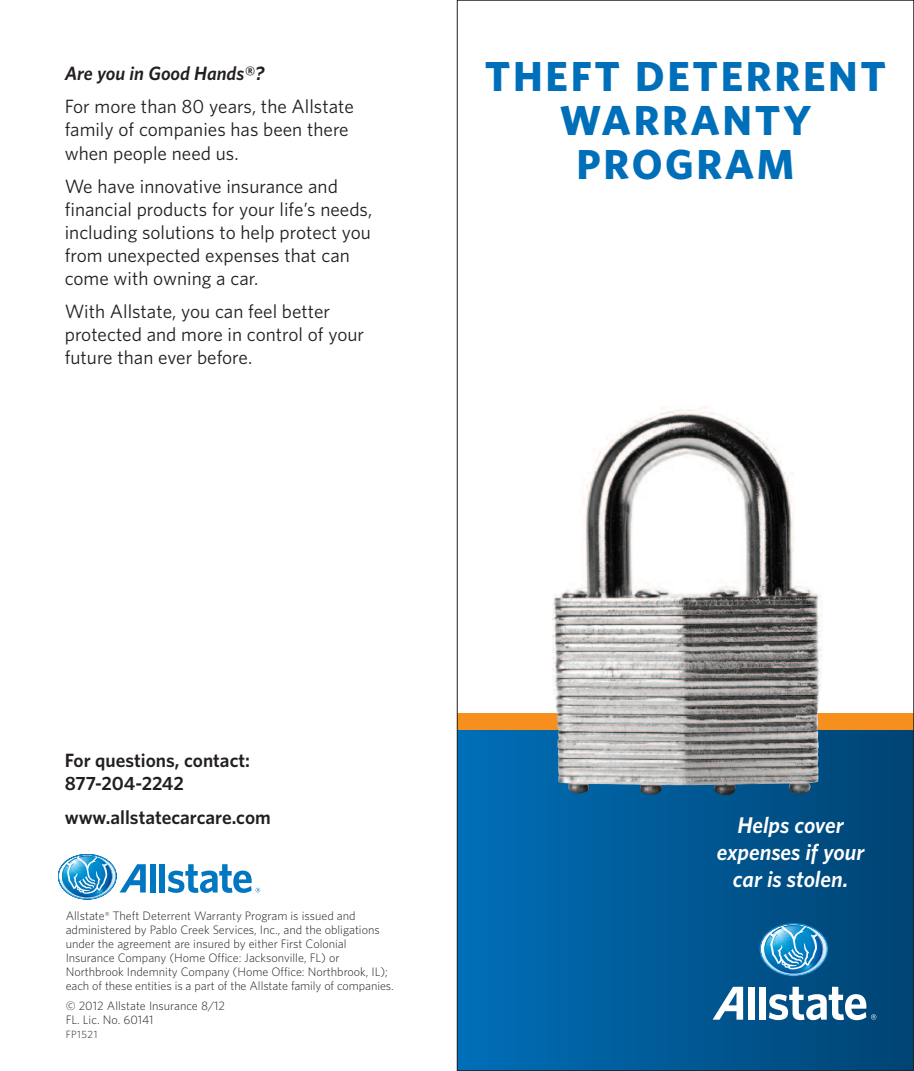
<style>
.page{position:relative;width:914px;height:1071px;background:#fff}
.page>*{position:absolute;margin:0;border:0;box-sizing:border-box;transform-origin:0 0}
.t1{font:700 42px/43.8px "Whitney";letter-spacing:.065em;color:#006fba;text-align:center}
.t2{font:italic 600 22.75px/27.3px "Whitney";color:#fff;text-align:center}
.t3{font:19.25px/23.1px "Whitney";color:#231f20}
.t4{font:600 19.25px/23.1px "Whitney";color:#231f20}
.t5{font:italic 600 19.25px "Whitney";color:#231f20}
.t6{font:300 12.25px/14px "Whitney";color:#231f20}
.t7{font:300 10.5px "Whitney";letter-spacing:.05em;color:#231f20}
</style>
<div class="page">
<svg style="left:58px;top:854px;width:88px;height:45px"></svg>
<div style="left:150px;top:864px;width:5px;height:29px;background:#0077c0"></div>
<div style="left:159px;top:864px;width:6px;height:29px;background:#0077c0"></div>
<svg style="left:168px;top:864px;width:92px;height:29px"></svg>
<div style="left:457px;top:713px;width:457px;height:19px;background:#f68f1e"></div>
<div style="left:457px;top:730px;width:457px;height:341px;background:linear-gradient(to right,#006fb8,#014472)"></div>
<img style="left:540px;top:406px;width:293px;height:389px">
<svg style="left:759px;top:924px;width:68px;height:52px;background:#4296c6"></svg>
<svg style="left:712px;top:987px;width:31px;height:33px"></svg>
<div style="left:747px;top:987px;width:7px;height:33px;background:#fff"></div>
<div style="left:759px;top:987px;width:6px;height:33px;background:#fff"></div>
<svg style="left:769px;top:987px;width:107px;height:33px"></svg>
<h3 class="t5" style="left:65px;top:67px;width:201px">Are you in Good Hands®?</h3>
<h3 class="t3" style="left:65px;top:97px;width:290px">For more than 80 years, the Allstate family of companies has been there when people need us.</h3>
<h3 class="t3" style="left:65px;top:176px;width:309px">We have innovative insurance and financial products for your life’s needs, including solutions to help protect you from unexpected expenses that can come with owning a car.</h3>
<h3 class="t3" style="left:65px;top:302px;width:301px">With Allstate, you can feel better protected and more in control of your future than ever before.</h3>
<h1 class="t1" style="left:485px;top:59px;width:403px">THEFT DETERRENT<br>WARRANTY<br>PROGRAM</h1>
<h3 class="t4" style="left:65px;top:751px;width:187px">For questions, contact:<br>877-204-2242</h3>
<h3 class="t4" style="left:65px;top:807px;width:207px">www.allstatecarcare.com</h3>
<p class="t6" style="left:66px;top:910px;width:329px">Allstate<sup>®</sup> Theft Deterrent Warranty Program is issued and administered by Pablo Creek Services, Inc., and the obligations under the agreement are insured by either First Colonial Insurance Company (Home Office: Jacksonville, FL) or Northbrook Indemnity Company (Home Office: Northbrook, IL); each of these entities is a part of the Allstate family of companies.</p>
<p class="t6" style="left:66px;top:1000px;width:161px">© 2012 Allstate Insurance 8/12<br>FL. Lic. No. 60141</p>
<p class="t7" style="left:66px;top:1031px;width:33px">FP1521</p>
<h2 class="t2" style="left:716px;top:813px;width:149px">Helps cover expenses if your car is stolen.</h2>
</div>
